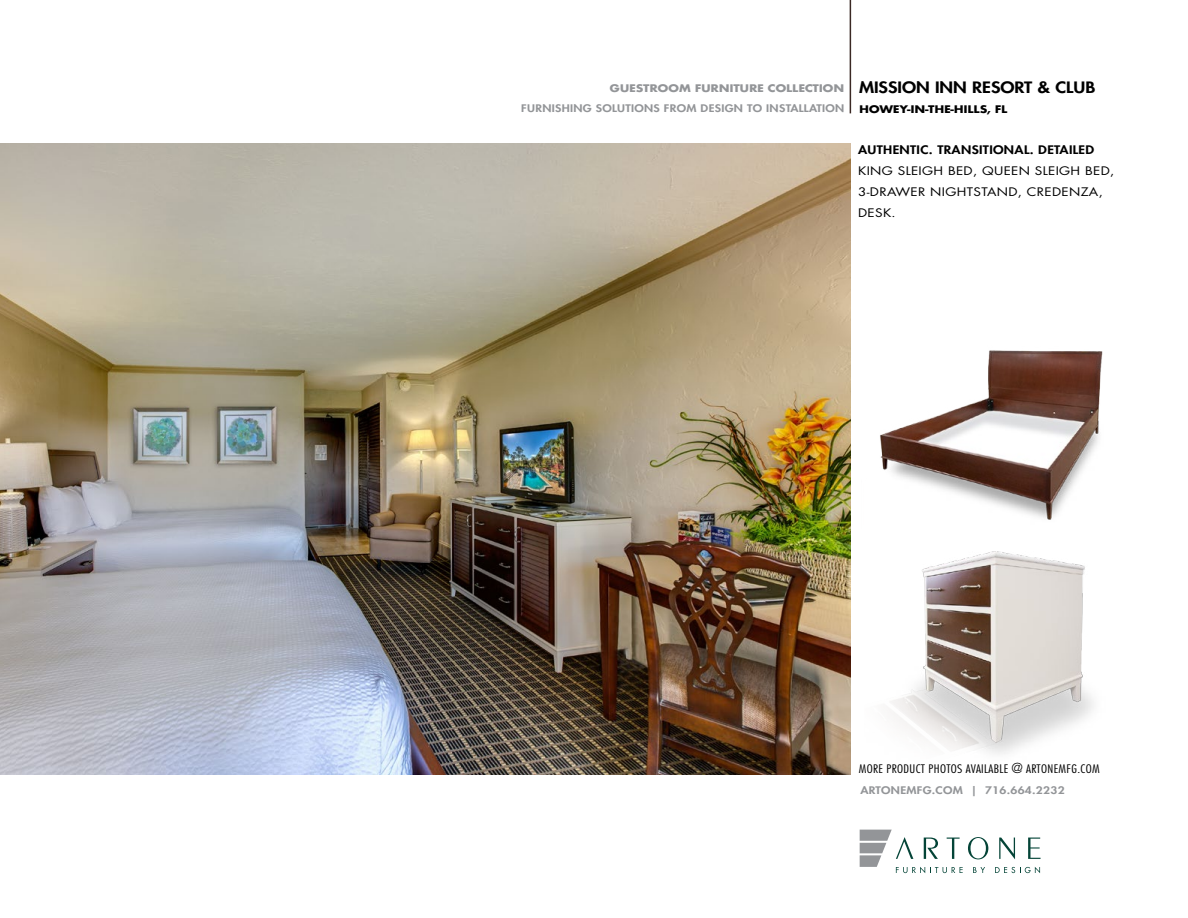
<style>
.page{position:relative;width:1188px;height:918px;background:#fff}
.page>*{position:absolute;margin:0;border:0;box-sizing:border-box;transform-origin:0 0}
.t1{font:800 15.3px "Futura";color:#000;scale:1.18 1}
.t2{font:11.55px/21px "Futura";letter-spacing:.025em;color:#000;scale:1.18 1}
.t3{font:300 condensed 11.55px "Futura";letter-spacing:.025em;color:#000;scale:1.18 1}
.t4{font:800 11.55px "Futura";letter-spacing:.025em;color:#000;scale:1.18 1}
.t5{font:800 10.2px "Futura";letter-spacing:.025em;color:#939598;scale:1.18 1}
.t6{font:700 10.2px "Futura";letter-spacing:-.025em;color:#939598;scale:1.18 1}
.t7{font:700 10.2px "Futura";letter-spacing:-.025em;color:#000;scale:1.18 1}
.s1{font-size:13.5px}
</style>
<div class="page">
<img style="left:880px;top:350px;width:223px;height:170px">
<img style="left:890px;top:551px;width:204px;height:203px">
<svg style="left:860px;top:830px;width:181px;height:43px"></svg>
<hr style="left:850px;top:0;width:1px;height:113px;background:#3b2925">
<img style="left:0;top:144px;width:850px;height:630px">
<p class="t6" style="left:609px;top:81px;width:201px">GUESTROOM FURNITURE COLLECTION</p>
<p class="t5" style="left:521px;top:102px;width:275px">FURNISHING SOLUTIONS FROM DESIGN TO INSTALLATION</p>
<h1 class="t1" style="left:859px;top:78px;width:202px">MISSION INN RESORT &amp; CLUB</h1>
<p class="t7" style="left:859px;top:102px;width:127px">HOWEY-IN-THE-HILLS, FL</p>
<p class="t4" style="left:858px;top:143px;width:202px">AUTHENTIC. TRANSITIONAL. DETAILED</p>
<p class="t2" style="left:858px;top:161px;width:219px">KING SLEIGH BED, QUEEN SLEIGH BED,<br>3-DRAWER NIGHTSTAND, CREDENZA,<br>DESK.</p>
<p class="t3" style="left:859px;top:762px;width:206px">MORE PRODUCT PHOTOS AVAILABLE <span class="s1">@</span> ARTONEMFG.COM</p>
<p class="t5" style="left:860px;top:784px;width:175px">ARTONEMFG.COM | 716.664.2232</p>
</div>
